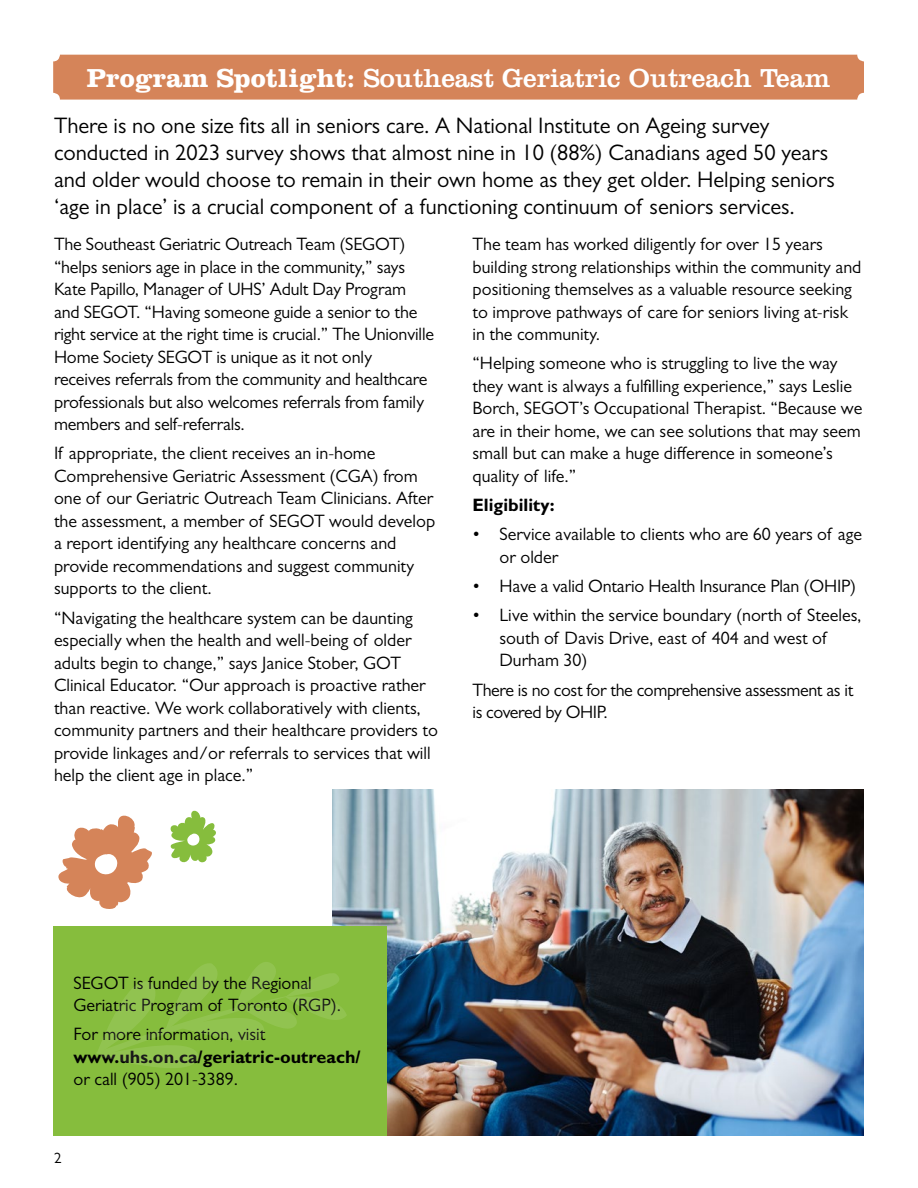
<style>
.page{position:relative;width:918px;height:1188px;background:#fff}
.page>*{position:absolute;margin:0;border:0;box-sizing:border-box;transform-origin:0 0}
.t1{font:27px "Clarendon LT Std";color:#fff}
.t2{font:22.5px/27px "Gill Sans MT Pro";color:#000}
.t3{font:18px/22.5px "Gill Sans MT Pro";color:#000}
.t4{font:18px/22.5px "Gill Sans MT Pro";letter-spacing:-.02em;color:#000}
.t5{font:700 18px "Gill Sans MT Pro";color:#000}
.t6{font:15px "Gill Sans MT Pro";color:#000}
.s1{font-weight:700}
</style>
<div class="page">
<img style="left:333px;top:790px;width:531px;height:346px">
<div style="left:53px;top:55px;width:811px;height:45px;background:#d58459;border-radius:7px"></div>
<svg style="left:58px;top:815px;width:94px;height:94px"></svg>
<svg style="left:170px;top:810px;width:46px;height:53px"></svg>
<div style="left:53px;top:926px;width:334px;height:210px;background:#86bd3d"></div>
<svg style="left:97px;top:962px;width:250px;height:106px"></svg>
<h1 class="t1" style="left:87px;top:62px;width:745px"><span class="s1">Program Spotlight:</span> Southeast Geriatric Outreach Team</h1>
<p class="t2" style="left:54px;top:112px;width:782px">There is no one size fits all in seniors care. A National Institute on Ageing survey conducted in 2023 survey shows that almost nine in 10 (88%) Canadians aged 50 years and older would choose to remain in their own home as they get older. Helping seniors ‘age in place’ is a crucial component of a functioning continuum of seniors services.</p>
<p class="t3" style="left:54px;top:233px;width:382px">The Southeast Geriatric Outreach Team (SEGOT) “helps seniors age in place in the community,” says Kate Papillo, Manager of UHS’ Adult Day Program and SEGOT. “Having someone guide a senior to the right service at the right time is crucial.” The Unionville Home Society SEGOT is unique as it not only<br>receives referrals from the community and healthcare professionals but also welcomes referrals from family members and self-referrals.</p>
<p class="t3" style="left:54px;top:442px;width:383px">If appropriate, the client receives an in-home Comprehensive Geriatric Assessment (CGA) from one of our Geriatric Outreach Team Clinicians. After the assessment, a member of SEGOT would develop a report identifying any healthcare concerns and provide recommendations and suggest community supports to the client.</p>
<p class="t3" style="left:54px;top:606px;width:386px">“Navigating the healthcare system can be daunting especially when the health and well-being of older adults begin to change,” says Janice Stober, GOT Clinical Educator. “Our approach is proactive rather than reactive. We work collaboratively with clients, community partners and their healthcare providers to provide linkages and/or referrals to services that will help the client age in place.”</p>
<p class="t3" style="left:472px;top:233px;width:391px">The team has worked diligently for over 15 years building strong relationships within the community and positioning themselves as a valuable resource seeking to improve pathways of care for seniors living at-risk in the community.</p>
<p class="t3" style="left:472px;top:352px;width:391px">“Helping someone who is struggling to live the way they want is always a fulfilling experience,” says Leslie Borch, SEGOT’s Occupational Therapist. “Because we are in their home, we can see solutions that may seem small but can make a huge difference in someone’s quality of life.”</p>
<p class="t5" style="left:472px;top:494px;width:84px">Eligibility:</p>
<p class="t3" style="left:500px;top:523px;width:364px;text-indent:-27px">• Service available to clients who are 60 years of age or older</p>
<p class="t3" style="left:472px;top:575px;width:385px">• Have a valid Ontario Health Insurance Plan (OHIP)</p>
<p class="t3" style="left:500px;top:604px;width:364px;text-indent:-27px">• Live within the service boundary (north of Steeles, south of Davis Drive, east of 404 and west of<br>Durham 30)</p>
<p class="t4" style="left:472px;top:678px;width:382px">There is no cost for the comprehensive assessment as it is covered by OHIP.</p>
<p class="t3" style="left:73px;top:971px;width:269px">SEGOT is funded by the Regional<br>Geriatric Program of Toronto (RGP).</p>
<p class="t3" style="left:73px;top:1023px;width:194px">For more information, visit</p>
<p class="t5" style="left:73px;top:1046px;width:289px">www.uhs.on.ca/geriatric-outreach/</p>
<p class="t3" style="left:73px;top:1068px;width:166px">or call (905) 201-3389.</p>
<p class="t6" style="left:54px;top:1149px;width:9px">2</p>
</div>
